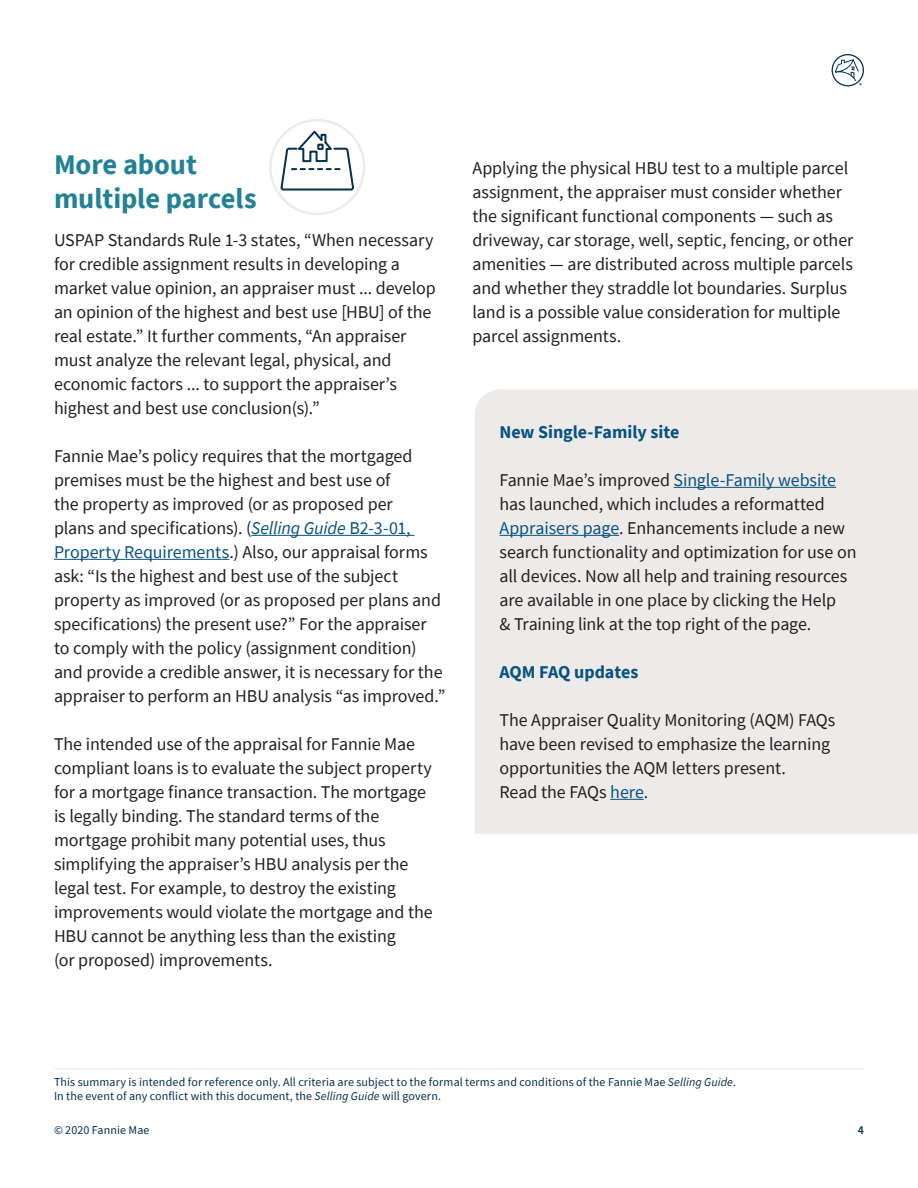
<style>
.page{position:relative;width:918px;height:1188px;background:#fff}
.page>*{position:absolute;margin:0;border:0;box-sizing:border-box;transform-origin:0 0}
.t1{font:700 28.5px/34.2px "Source Sans Pro";letter-spacing:-.005em;color:#238196}
.Body{font:18px/24px "Source Sans Pro";letter-spacing:-.005em;color:#231f20}
.body_copy{font:18px/24px "Source Sans Pro";letter-spacing:-.005em;color:#231f20}
.subhead{font:700 18px "Source Sans Pro";letter-spacing:-.005em;color:#085280}
.t2{font:12px/14.4px "Source Sans Pro";letter-spacing:.01em;color:#05314d}
.t3{font:600 12px "Source Sans Pro";color:#05314d}
.s1{font-style:italic;color:#085280}
.s2{color:#085280}
.s3{font-style:italic}
</style>
<div class="page">
<svg style="left:832px;top:54px;width:32px;height:32px"></svg>
<div style="left:475px;top:389px;width:443px;height:445px;background:#edebe9"></div>
<hr style="left:251px;top:535px;width:163px;height:1px;background:#085280">
<hr style="left:54px;top:559px;width:175px;height:1px;background:#085280">
<hr style="left:674px;top:487px;width:162px;height:1px;background:#085280">
<hr style="left:500px;top:535px;width:119px;height:1px;background:#085280">
<hr style="left:610px;top:799px;width:34px;height:1px;background:#085280">
<svg style="left:269px;top:119px;width:96px;height:96px"></svg>
<hr style="left:54px;top:1068px;width:810px;height:2px;background:#f3f1f0">
<h2 class="t1" style="left:54px;top:147px;width:204px">More about multiple parcels</h2>
<p class="Body" style="left:54px;top:228px;width:383px">USPAP Standards Rule 1-3 states, “When necessary for credible assignment results in developing a market value opinion, an appraiser must ... develop an opinion of the highest and best use [HBU] of the real estate.” It further comments, “An appraiser must analyze the relevant legal, physical, and economic factors ... to support the appraiser’s highest and best use conclusion(s).”</p>
<p class="Body" style="left:54px;top:444px;width:393px">Fannie Mae’s policy requires that the mortgaged premises must be the highest and best use of<br>the property as improved (or as proposed per<br>plans and specifications). (<span class="s1">Selling Guide</span> <span class="s2">B2-3-01, Property Requirements</span>.) Also, our appraisal forms ask: “Is the highest and best use of the subject property as improved (or as proposed per plans and specifications) the present use?” For the appraiser to comply with the policy (assignment condition) and provide a credible answer, it is necessary for the appraiser to perform an HBU analysis “as improved.”</p>
<p class="Body" style="left:54px;top:732px;width:380px">The intended use of the appraisal for Fannie Mae compliant loans is to evaluate the subject property for a mortgage finance transaction. The mortgage is legally binding. The standard terms of the mortgage prohibit many potential uses, thus simplifying the appraiser’s HBU analysis per the legal test. For example, to destroy the existing improvements would violate the mortgage and the HBU cannot be anything less than the existing<br>(or proposed) improvements.</p>
<p class="Body" style="left:472px;top:156px;width:382px">Applying the physical HBU test to a multiple parcel assignment, the appraiser must consider whether the significant functional components — such as driveway, car storage, well, septic, fencing, or other amenities — are distributed across multiple parcels and whether they straddle lot boundaries. Surplus land is a possible value consideration for multiple parcel assignments.</p>
<p class="subhead" style="left:500px;top:420px;width:181px">New Single-Family site</p>
<p class="body_copy" style="left:500px;top:468px;width:359px">Fannie Mae’s improved <span class="s2">Single-Family website </span>has launched, which includes a reformatted <span class="s2">Appraisers page</span>. Enhancements include a new search functionality and optimization for use on all devices. Now all help and training resources are available in one place by clicking the Help<br>&amp; Training link at the top right of the page.</p>
<p class="subhead" style="left:500px;top:660px;width:140px">AQM FAQ updates</p>
<p class="body_copy" style="left:500px;top:708px;width:337px">The Appraiser Quality Monitoring (AQM) FAQs have been revised to emphasize the learning opportunities the AQM letters present.<br>Read the FAQs <span class="s2">here</span>.</p>
<p class="t2" style="left:54px;top:1075px;width:684px">This summary is intended for reference only. All criteria are subject to the formal terms and conditions of the Fannie Mae <span class="s3">Selling Guide</span>.<br>In the event of any conflict with this document, the <span class="s3">Selling Guide</span> will govern.</p>
<p class="t2" style="left:54px;top:1123px;width:97px">© 2020 Fannie Mae</p>
<p class="t3" style="left:858px;top:1122px;width:8px">4</p>
</div>
